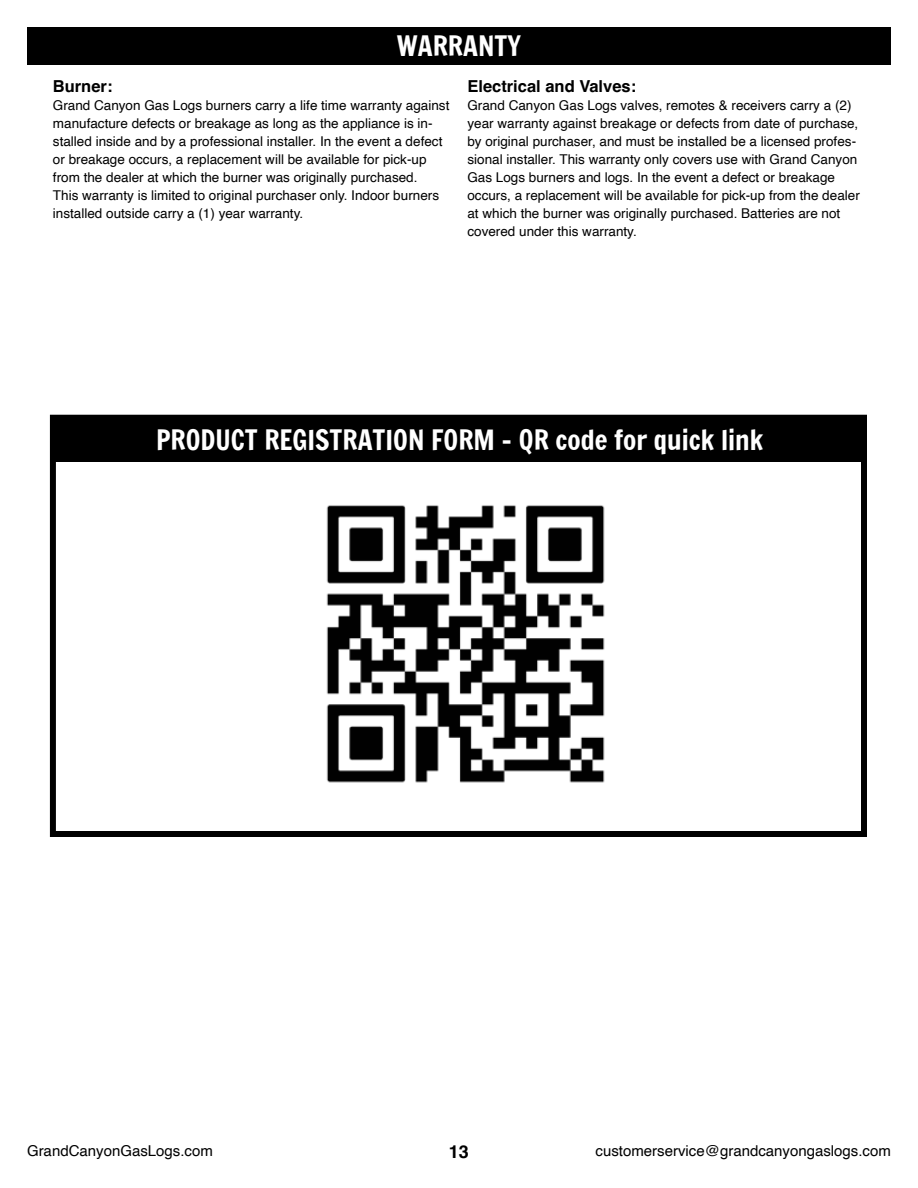
<style>
.page{position:relative;width:918px;height:1188px;background:#fff}
.page>*{position:absolute;margin:0;border:0;box-sizing:border-box;transform-origin:0 0}
.t1{font:27px "Francois One";color:#fff}
.t2{font:700 18px "Helvetica";color:#000}
.t3{font:700 16.5px "Helvetica";color:#000}
.t4{font:15px "Helvetica";color:#000}
.t5{font:13.5px/18px "Helvetica";color:#000}
</style>
<div class="page">
<div style="left:50px;top:415px;width:817px;height:422px;border:6px solid #000"></div>
<div style="left:53px;top:420px;width:811px;height:42px;background:#000"></div>
<div style="left:27px;top:27px;width:864px;height:38px;background:#000"></div>
<img style="left:326px;top:505px;width:279px;height:278px">
<h1 class="t1" style="left:397px;top:31px;width:126px">WARRANTY</h1>
<p class="t3" style="left:53px;top:76px;width:61px">Burner:</p>
<p class="t5" style="left:53px;top:97px;width:398px">Grand Canyon Gas Logs burners carry a life time warranty against manufacture defects or breakage as long as the appliance is in&shy;stalled inside and by a professional installer. In the event a defect or breakage occurs, a replacement will be available for pick-up from the dealer at which the burner was originally purchased.<br>This warranty is limited to original purchaser only. Indoor burners installed outside carry a (1) year warranty.</p>
<p class="t3" style="left:467px;top:76px;width:170px">Electrical and Valves:</p>
<p class="t5" style="left:467px;top:97px;width:394px">Grand Canyon Gas Logs valves, remotes &amp; receivers carry a (2) year warranty against breakage or defects from date of purchase, by original purchaser, and must be installed be a licensed profes&shy;sional installer. This warranty only covers use with Grand Canyon Gas Logs burners and logs. In the event a defect or breakage occurs, a replacement will be available for pick-up from the dealer at which the burner was originally purchased. Batteries are not covered under this warranty.</p>
<h1 class="t1" style="left:156px;top:425px;width:609px">PRODUCT REGISTRATION FORM - QR code for quick link</h1>
<p class="t4" style="left:27px;top:1139px;width:187px">GrandCanyonGasLogs.com</p>
<h2 class="t2" style="left:449px;top:1141px;width:22px">13</h2>
<p class="t4" style="left:596px;top:1139px;width:297px">customerservice@grandcanyongaslogs.com</p>
</div>
